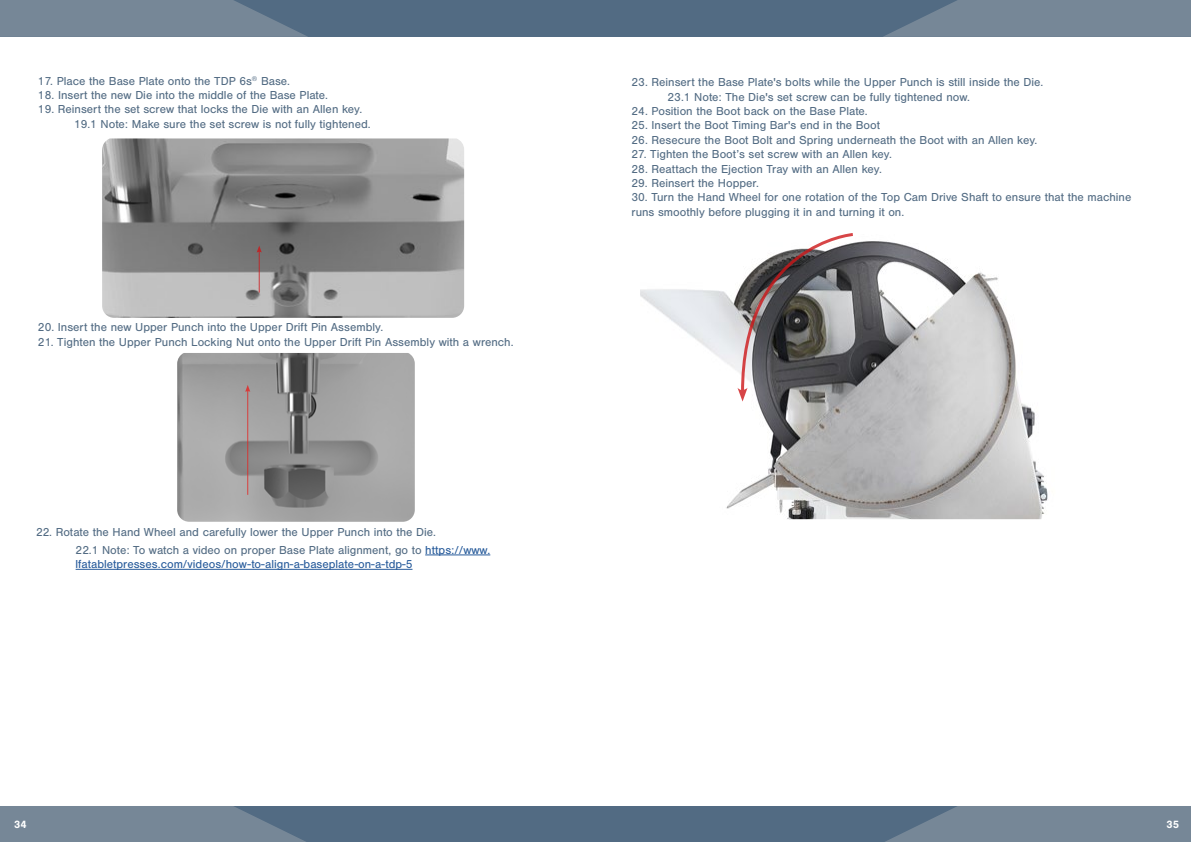
<style>
.page{position:relative;width:1191px;height:842px;background:#fff}
.page>*{position:absolute;margin:0;border:0;box-sizing:border-box;transform-origin:0 0}
.t1{font:12px/14.4px "Nimbus San";color:#526b83}
.t2{font:12px/14.4px "Nimbus San";color:#275b9b}
.t3{font:700 11px "Nimbus San";color:#fff}
.s1{color:#526b83}
</style>
<div class="page">
<div style="left:0;top:0;width:595px;height:37px;background:#526b83"></div>
<svg style="left:0;top:0;width:308px;height:37px;background:#718394"></svg>
<div style="left:0;top:806px;width:595px;height:36px;background:#526b83"></div>
<svg style="left:0;top:806px;width:306px;height:36px;background:#718394"></svg>
<div style="left:595px;top:0;width:596px;height:37px;background:#526b83"></div>
<svg style="left:883px;top:0;width:308px;height:37px;background:#718394"></svg>
<div style="left:595px;top:806px;width:596px;height:36px;background:#526b83"></div>
<svg style="left:885px;top:806px;width:306px;height:36px;background:#718394"></svg>
<img style="left:177px;top:353px;width:238px;height:169px">
<hr style="left:247px;top:390px;width:1px;height:105px;background:#e52321">
<svg style="left:245px;top:385px;width:5px;height:7px"></svg>
<img style="left:102px;top:138px;width:362px;height:180px">
<hr style="left:259px;top:251px;width:1px;height:42px;background:#cd1719">
<svg style="left:257px;top:246px;width:5px;height:7px"></svg>
<hr style="left:425px;top:554px;width:65px;height:1px;background:#275b9b">
<hr style="left:76px;top:569px;width:336px;height:1px;background:#275b9b">
<img style="left:640px;top:241px;width:408px;height:278px">
<svg style="left:737px;top:233px;width:118px;height:169px;background:#807b7c"></svg>
<p class="t1" style="left:38px;top:74px;width:253px">17. Place the Base Plate onto the TDP 6s<sup>®</sup> Base.</p>
<p class="t1" style="left:38px;top:88px;width:291px">18. Insert the new Die into the middle of the Base Plate.</p>
<p class="t1" style="left:74px;top:102px;width:298px;text-indent:-36px">19. Reinsert the set screw that locks the Die with an Allen key.<br>19.1 Note: Make sure the set screw is not fully tightened.</p>
<p class="t1" style="left:38px;top:320px;width:347px">20. Insert the new Upper Punch into the Upper Drift Pin Assembly.</p>
<p class="t1" style="left:38px;top:335px;width:477px">21. Tighten the Upper Punch Locking Nut onto the Upper Drift Pin Assembly with a wrench.</p>
<p class="t1" style="left:36px;top:525px;width:402px">22. Rotate the Hand Wheel and carefully lower the Upper Punch into the Die.</p>
<p class="t2" style="left:76px;top:543px;width:416px"><span class="s1">22.1 Note: To watch a video on proper Base Plate alignment, go to</span> https://www. lfatabletpresses.com/videos/how-to-align-a-baseplate-on-a-tdp-5</p>
<p class="t1" style="left:667px;top:75px;width:377px;text-indent:-36px">23. Reinsert the Base Plate's bolts while the Upper Punch is still inside the Die.<br>23.1 Note: The Die's set screw can be fully tightened now.</p>
<p class="t1" style="left:631px;top:104px;width:238px">24. Position the Boot back on the Base Plate.</p>
<p class="t1" style="left:631px;top:118px;width:250px">25. Insert the Boot Timing Bar's end in the Boot</p>
<p class="t1" style="left:631px;top:133px;width:407px">26. Resecure the Boot Bolt and Spring underneath the Boot with an Allen key.</p>
<p class="t1" style="left:631px;top:147px;width:262px">27. Tighten the Boot’s set screw with an Allen key.</p>
<p class="t1" style="left:631px;top:162px;width:252px">28. Reattach the Ejection Tray with an Allen key.</p>
<p class="t1" style="left:631px;top:176px;width:129px">29. Reinsert the Hopper.</p>
<p class="t1" style="left:631px;top:190px;width:501px">30. Turn the Hand Wheel for one rotation of the Top Cam Drive Shaft to ensure that the machine runs smoothly before plugging it in and turning it on.</p>
<p class="t3" style="left:14px;top:818px;width:14px">34</p>
<p class="t3" style="left:1166px;top:818px;width:14px">35</p>
</div>
